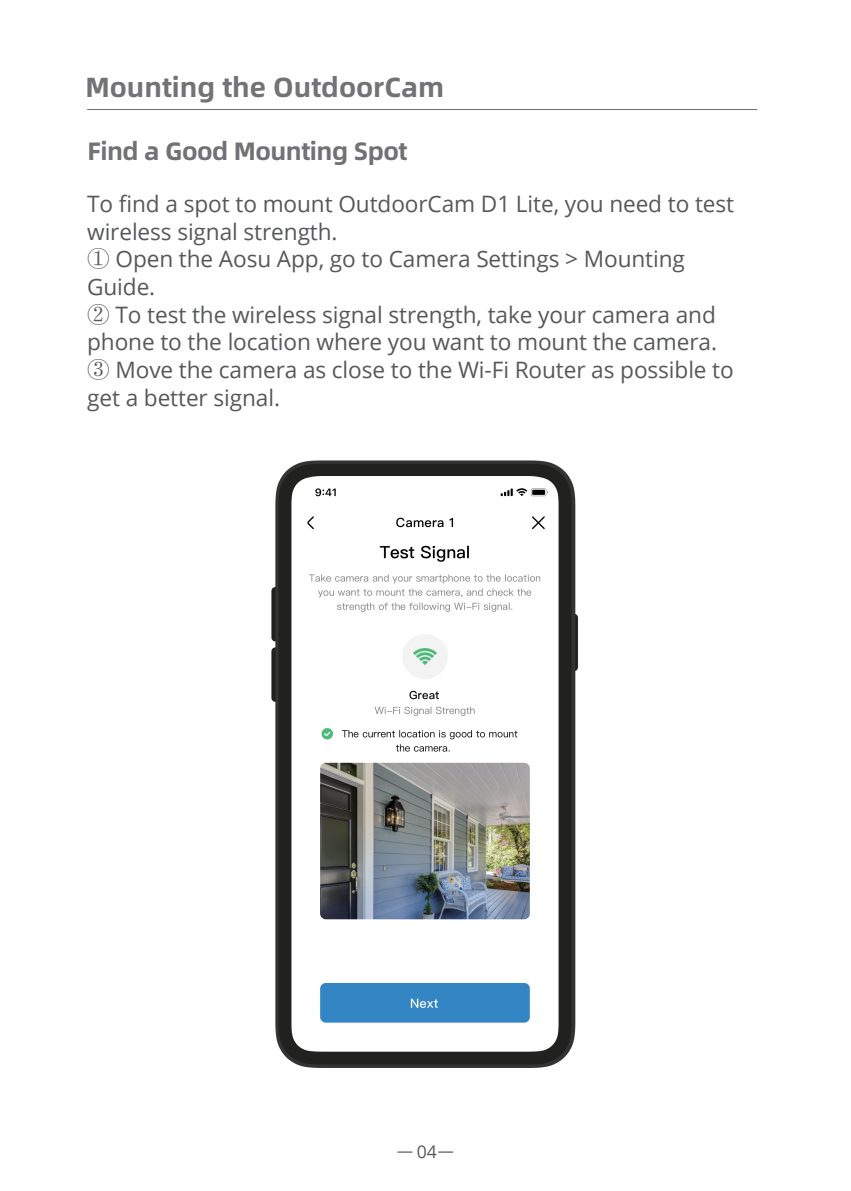
<style>
.page{position:relative;width:851px;height:1191px;background:#fff}
.page>*{position:absolute;margin:0;border:0;box-sizing:border-box;transform-origin:0 0}
.t1{font:700 27.6px "Alibaba Sans";color:#737276}
.t2{font:700 25.2px "Alibaba Sans";letter-spacing:-.02em;color:#727276}
.t3{font:22.5px/27.6px "Open Sans";letter-spacing:-.005em;color:#57585a}
.t4{font:17.7px "Open Sans";color:#57585a}
.s1{font-family:"Adobe Song Std";font-weight:300}
</style>
<div class="page">
<img style="left:271px;top:460px;width:307px;height:608px">
<hr style="left:87px;top:109px;width:670px;height:1px;background:#6c6d70">
<svg style="left:397px;top:1151px;width:15px;height:1px"></svg>
<svg style="left:438px;top:1151px;width:15px;height:1px"></svg>
<p class="t1" style="left:85px;top:65px;width:360px">Mounting the OutdoorCam</p>
<p class="t2" style="left:87px;top:131px;width:321px">Find a Good Mounting Spot</p>
<p class="t3" style="left:87px;top:190px;width:648px">To find a spot to mount OutdoorCam D1 Lite, you need to test wireless signal strength.<br><span class="s1">①</span> Open the Aosu App, go to Camera Settings &gt; Mounting Guide.<br><span class="s1">②</span> To test the wireless signal strength, take your camera and phone to the location where you want to mount the camera.<br><span class="s1">③</span> Move the camera as close to the Wi-Fi Router as possible to get a better signal.</p>
<p class="t4" style="left:416px;top:1139px;width:22px">04</p>
</div>
